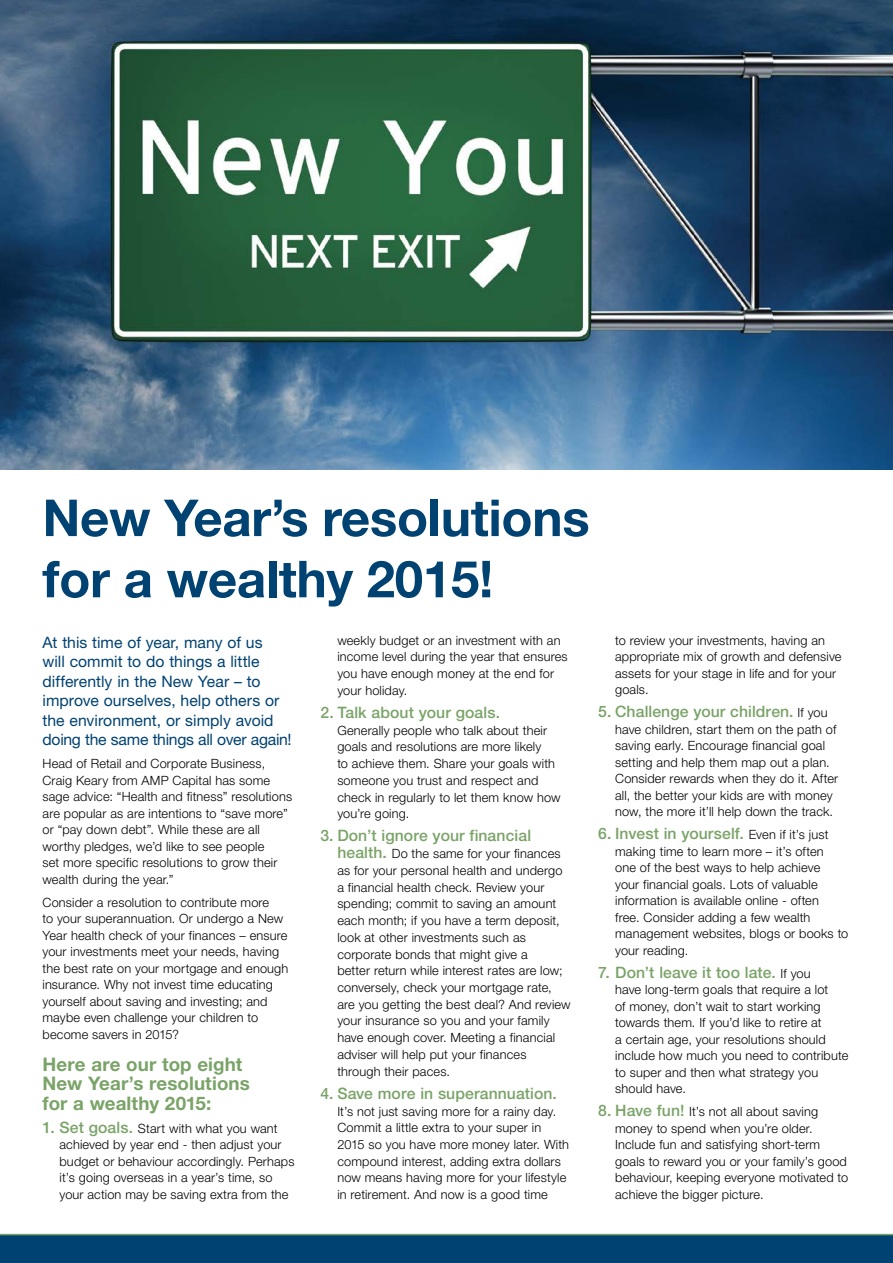
<style>
.page{position:relative;width:893px;height:1263px;background:#fff}
.page>*{position:absolute;margin:0;border:0;box-sizing:border-box;transform-origin:0 0}
.t1{font:700 51px/61.2px "Helvetica Neue LT Std";letter-spacing:-.005em;color:#004271}
.t2{font:700 18.75px/19.5px "Helvetica Neue LT Std";letter-spacing:.005em;color:#7aa368}
.t3{font:15.75px/19.5px "Helvetica Neue LT Std";color:#004271}
.t4{font:500 15.75px "Helvetica Neue LT Std";letter-spacing:.005em;color:#7aa368}
.t5{font:300 12.75px/16.5px "Helvetica Neue LT Std";letter-spacing:.01em;color:#000}
.s1{font-weight:500;font-size:15.75px;color:#7aa368}
.s2{font-weight:300;font-size:12.75px;color:#000}
</style>
<div class="page">
<img style="left:0;top:0;width:893px;height:470px">
<div style="left:0;top:1234px;width:893px;height:29px;background:#004271"></div>
<h1 class="t1" style="left:43px;top:486px;width:549px">New Year’s resolutions for a wealthy 2015!</h1>
<p class="t3" style="left:43px;top:632px;width:251px">At this time of year, many of us<br>will commit to do things a little differently in the New Year – to improve ourselves, help others or the environment, or simply avoid doing the same things all over again!</p>
<p class="t5" style="left:43px;top:755px;width:251px">Head of Retail and Corporate Business, Craig Keary from AMP Capital has some sage advice: “Health and fitness” resolutions are popular as are intentions to “save more” or “pay down debt”. While these are all worthy pledges, we’d like to see people<br>set more specific resolutions to grow their wealth during the year.”</p>
<p class="t5" style="left:43px;top:893px;width:247px">Consider a resolution to contribute more<br>to your superannuation. Or undergo a New Year health check of your finances – ensure your investments meet your needs, having the best rate on your mortgage and enough insurance. Why not invest time educating yourself about saving and investing; and maybe even challenge your children to become savers in 2015?</p>
<h2 class="t2" style="left:43px;top:1054px;width:209px">Here are our top eight<br>New Year’s resolutions for a wealthy 2015:</h2>
<p class="t5" style="left:60px;top:1120px;width:237px;text-indent:-17px"><span class="s1">1. Set goals.</span> Start with what you want achieved by year end - then adjust your budget or behaviour accordingly. Perhaps it’s going overseas in a year’s time, so your action may be saving extra from the</p>
<p class="t5" style="left:337px;top:631px;width:232px">weekly budget or an investment with an income level during the year that ensures you have enough money at the end for your holiday.</p>
<p class="t4" style="left:320px;top:703px;width:181px">2. Talk about your goals.</p>
<p class="t5" style="left:337px;top:721px;width:225px">Generally people who talk about their goals and resolutions are more likely<br>to achieve them. Share your goals with someone you trust and respect and check in regularly to let them know how you’re going.</p>
<p class="t4" style="left:320px;top:826px;width:212px">3. Don’t ignore your financial</p>
<p class="t5" style="left:337px;top:845px;width:235px"><span class="s1">health.</span> Do the same for your finances as for your personal health and undergo a financial health check. Review your spending; commit to saving an amount each month; if you have a term deposit, look at other investments such as corporate bonds that might give a<br>better return while interest rates are low; conversely, check your mortgage rate, are you getting the best deal? And review your insurance so you and your family have enough cover. Meeting a financial adviser will help put your finances through their paces.</p>
<p class="t4" style="left:320px;top:1084px;width:238px">4. Save more in superannuation.</p>
<p class="t5" style="left:337px;top:1102px;width:233px">It’s not just saving more for a rainy day.<br>Commit a little extra to your super in 2015 so you have more money later. With compound interest, adding extra dollars now means having more for your lifestyle in retirement. And now is a good time</p>
<p class="t5" style="left:615px;top:632px;width:228px">to review your investments, having an appropriate mix of growth and defensive assets for your stage in life and for your goals.</p>
<p class="t4" style="left:598px;top:702px;width:231px">5. Challenge your children. <span class="s2">If you</span></p>
<p class="t5" style="left:615px;top:720px;width:225px">have children, start them on the path of saving early. Encourage financial goal setting and help them map out a plan.<br>Consider rewards when they do it. After all, the better your kids are with money now, the more it’ll help down the track.</p>
<p class="t4" style="left:598px;top:824px;width:232px">6. Invest in yourself. <span class="s2">Even if it’s just</span></p>
<p class="t5" style="left:615px;top:842px;width:235px">making time to learn more – it’s often<br>one of the best ways to help achieve<br>your financial goals. Lots of valuable information is available online - often<br>free. Consider adding a few wealth management websites, blogs or books to your reading.</p>
<p class="t4" style="left:598px;top:962px;width:214px">7. Don’t leave it too late. <span class="s2">If you</span></p>
<p class="t5" style="left:615px;top:981px;width:235px">have long-term goals that require a lot<br>of money, don’t wait to start working towards them. If you’d like to retire at<br>a certain age, your resolutions should include how much you need to contribute to super and then what strategy you should have.</p>
<p class="t5" style="left:615px;top:1103px;width:235px;text-indent:-17px"><span class="s1">8. Have fun!</span> It’s not all about saving money to spend when you’re older.<br>Include fun and satisfying short-term goals to reward you or your family’s good behaviour, keeping everyone motivated to achieve the bigger picture.</p>
</div>
